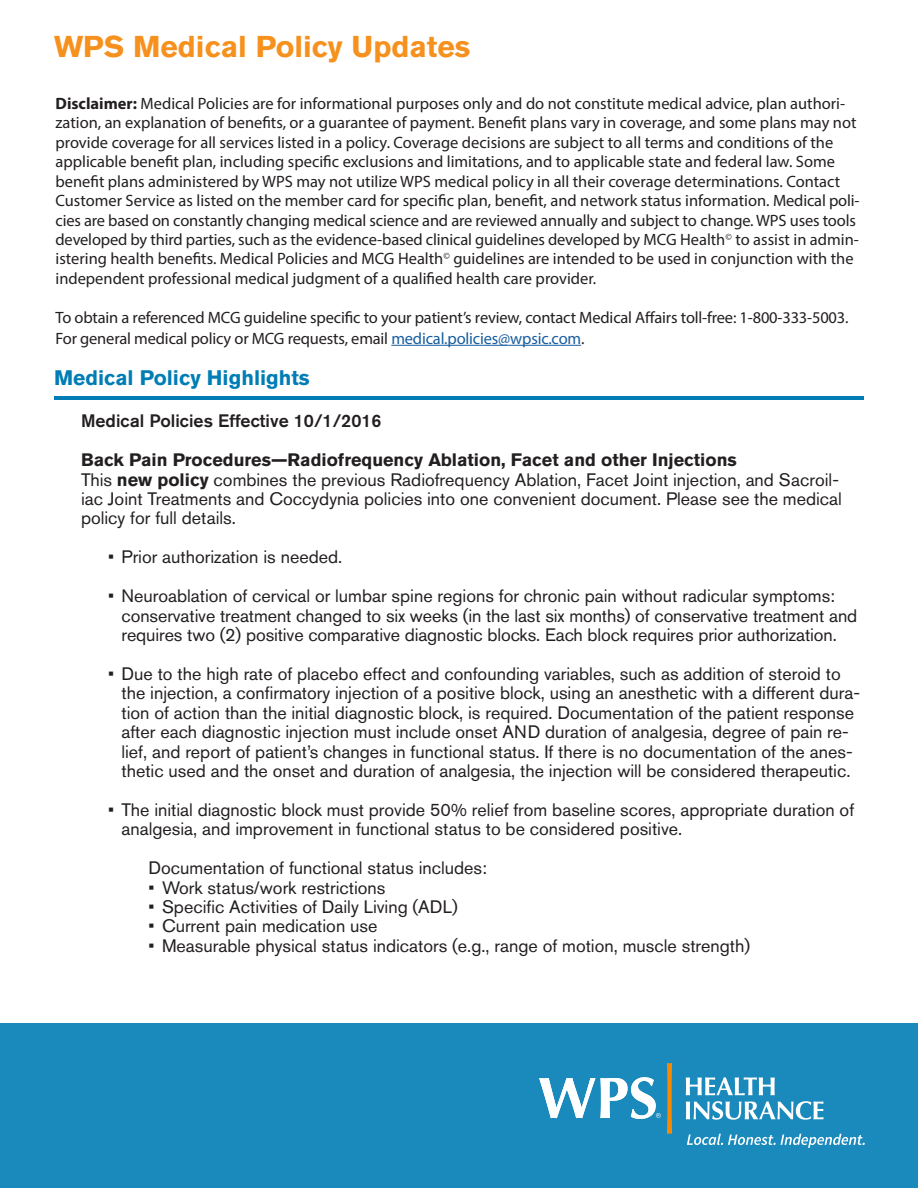
<style>
.page{position:relative;width:918px;height:1188px;background:#fff}
.page>*{position:absolute;margin:0;border:0;box-sizing:border-box;transform-origin:0 0}
.t1{font:700 29.85px "Akzidenz Grotesk BE";color:#f6911e}
.t2{font:700 20.85px "Akzidenz Grotesk BE";color:#007db5}
.t3{font:18px/19.5px "Akzidenz Grotesk BE";color:#231f20}
.t4{font:700 18px "Akzidenz Grotesk BE";color:#231f20}
.t5{font:500 18px "Akzidenz Grotesk BE";color:#231f20}
.t6{font:16.5px/19.5px "Myriad Pro";color:#231f20}
.s1{font-weight:700}
.s2{color:#175d9e}
</style>
<div class="page">
<div style="left:0;top:1024px;width:918px;height:164px;background:#1a8abc"></div>
<svg style="left:686px;top:1077px;width:89px;height:18px"></svg>
<svg style="left:686px;top:1101px;width:138px;height:19px"></svg>
<svg style="left:539px;top:1077px;width:122px;height:42px"></svg>
<svg style="left:667px;top:1063px;width:5px;height:71px"></svg>
<svg style="left:687px;top:1134px;width:178px;height:14px"></svg>
<hr style="left:391px;top:345px;width:190px;height:1px;background:#175d9e">
<hr style="left:54px;top:396px;width:810px;height:4px;background:#007db5">
<p class="t1" style="left:54px;top:29px;width:418px">WPS Medical Policy Updates</p>
<p class="t6" style="left:56px;top:93px;width:806px"><span class="s1">Disclaimer:</span> Medical Policies are for informational purposes only and do not constitute medical advice, plan authori&shy;zation, an explanation of benefits, or a guarantee of payment. Benefit plans vary in coverage, and some plans may not provide coverage for all services listed in a policy. Coverage decisions are subject to all terms and conditions of the applicable benefit plan, including specific exclusions and limitations, and to applicable state and federal law. Some benefit plans administered by WPS may not utilize WPS medical policy in all their coverage determinations. Contact Customer Service as listed on the member card for specific plan, benefit, and network status information. Medical poli&shy;cies are based on constantly changing medical science and are reviewed annually and subject to change. WPS uses tools developed by third parties, such as the evidence-based clinical guidelines developed by MCG Health<sup>©</sup> to assist in admin&shy;istering health benefits. Medical Policies and MCG Health<sup>©</sup> guidelines are intended to be used in conjunction with the independent professional medical judgment of a qualified health care provider.</p>
<p class="t6" style="left:56px;top:306px;width:795px;line-height:20.9px">To obtain a referenced MCG guideline specific to your patient’s review, contact Medical Affairs toll-free: 1-800-333-5003.<br>For general medical policy or MCG requests, email <span class="s2">medical.policies@wpsic.com</span>.</p>
<p class="t2" style="left:54px;top:366px;width:257px">Medical Policy Highlights</p>
<p class="t5" style="left:81px;top:410px;width:302px">Medical Policies Effective 10/1/2016</p>
<p class="t4" style="left:81px;top:449px;width:657px">Back Pain Procedures—Radiofrequency Ablation, Facet and other Injections</p>
<p class="t3" style="left:81px;top:469px;width:763px">This <span class="s1">new policy</span> combines the previous Radiofrequency Ablation, Facet Joint injection, and Sacroil&shy;iac Joint Treatments and Coccydynia policies into one convenient document. Please see the medical policy for full details.</p>
<p class="t3" style="left:108px;top:547px;width:236px">• Prior authorization is needed.</p>
<p class="t3" style="left:122px;top:586px;width:737px;text-indent:-14px">• Neuroablation of cervical or lumbar spine regions for chronic pain without radicular symptoms: conservative treatment changed to six weeks (in the last six months) of conservative treatment and requires two (2) positive comparative diagnostic blocks. Each block requires prior authorization.</p>
<p class="t3" style="left:122px;top:664px;width:740px;text-indent:-14px">• Due to the high rate of placebo effect and confounding variables, such as addition of steroid to the injection, a confirmatory injection of a positive block, using an anesthetic with a different dura&shy;tion of action than the initial diagnostic block, is required. Documentation of the patient response after each diagnostic injection must include onset AND duration of analgesia, degree of pain re&shy;lief, and report of patient’s changes in functional status. If there is no documentation of the anes&shy;thetic used and the onset and duration of analgesia, the injection will be considered therapeutic.</p>
<p class="t3" style="left:122px;top:800px;width:734px;text-indent:-14px">• The initial diagnostic block must provide 50% relief from baseline scores, appropriate duration of analgesia, and improvement in functional status to be considered positive.</p>
<p class="t3" style="left:148px;top:858px;width:340px">Documentation of functional status includes:</p>
<p class="t3" style="left:148px;top:877px;width:238px">• Work status/work restrictions</p>
<p class="t3" style="left:148px;top:897px;width:311px">• Specific Activities of Daily Living (ADL)</p>
<p class="t3" style="left:148px;top:916px;width:230px">• Current pain medication use</p>
<p class="t3" style="left:148px;top:936px;width:603px">• Measurable physical status indicators (e.g., range of motion, muscle strength)</p>
</div>
